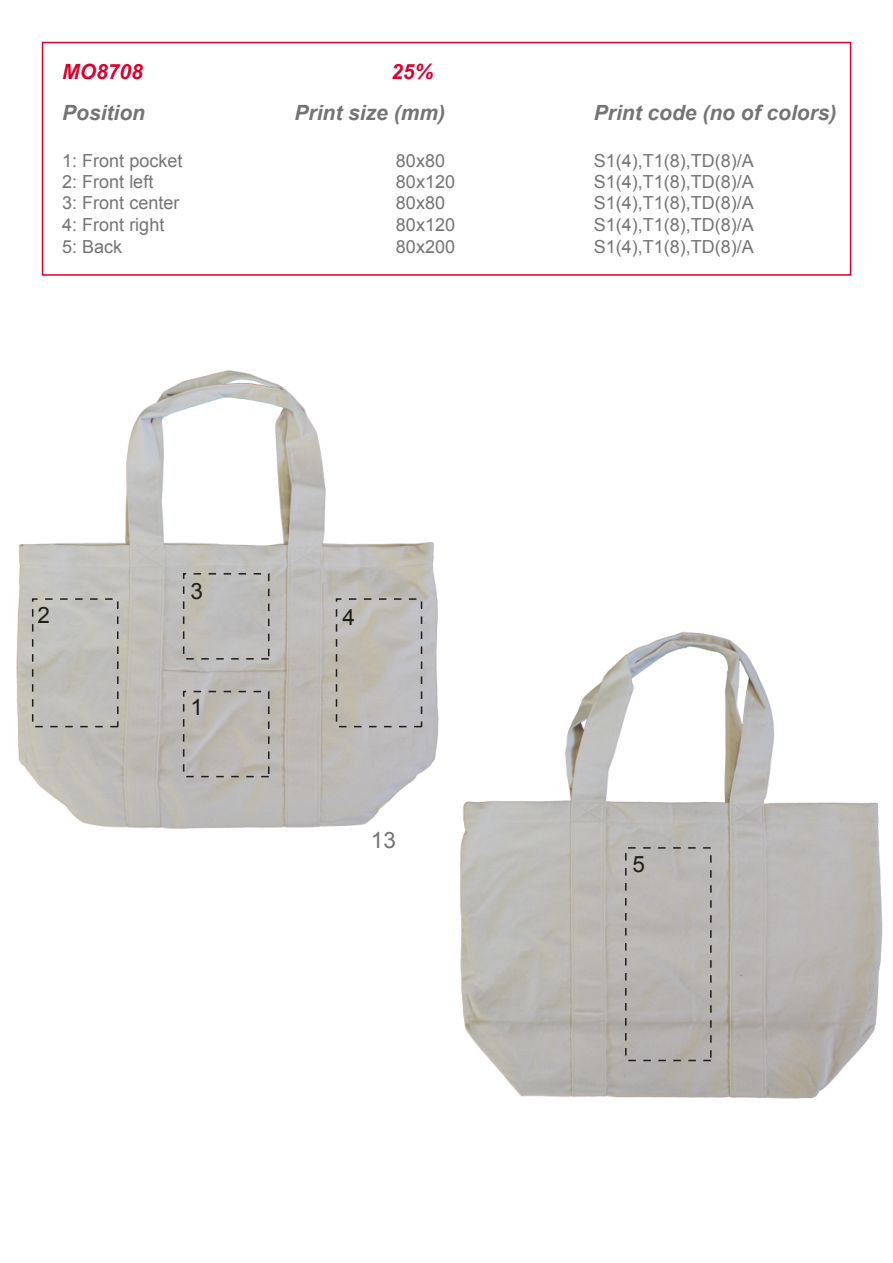
<style>
.page{position:relative;width:893px;height:1263px;background:#fff}
.page>*{position:absolute;margin:0;border:0;box-sizing:border-box;transform-origin:0 0}
.t1{font:22.5px "Arial";color:#1d1d1b}
.t2{font:22.5px "Arial";color:#747476}
.t3{font:italic 700 21px "Arial";color:#747476}
.t4{font:italic 700 21px "Arial";color:#dc002e}
.t5{font:18px/21.6px "Arial";color:#747476}
</style>
<div class="page">
<div style="left:42px;top:42px;width:809px;height:234px;border:2px solid #dc002e"></div>
<img style="left:460px;top:632px;width:423px;height:467px">
<img style="left:16px;top:370px;width:423px;height:459px">
<div style="left:32px;top:598px;width:86px;height:129px;border:2px dashed #1d1d1b"></div>
<div style="left:336px;top:598px;width:86px;height:129px;border:2px dashed #1d1d1b"></div>
<div style="left:183px;top:573px;width:86px;height:87px;border:2px dashed #1d1d1b"></div>
<div style="left:183px;top:691px;width:86px;height:86px;border:2px dashed #1d1d1b"></div>
<div style="left:625px;top:847px;width:86px;height:214px;border:2px dashed #1d1d1b"></div>
<p class="t4" style="left:62px;top:57px;width:82px">MO8708</p>
<p class="t4" style="left:391px;top:57px;width:44px">25%</p>
<p class="t3" style="left:62px;top:99px;width:84px">Position</p>
<p class="t3" style="left:294px;top:99px;width:152px">Print size (mm)</p>
<p class="t3" style="left:594px;top:99px;width:244px">Print code (no of colors)</p>
<p class="t5" style="left:62px;top:150px;width:122px">1: Front pocket</p>
<p class="t5" style="left:396px;top:150px;width:51px">80x80</p>
<p class="t5" style="left:594px;top:150px;width:162px">S1(4),T1(8),TD(8)/A</p>
<p class="t5" style="left:62px;top:171px;width:119px">2: Front left<br>3: Front center<br>4: Front right<br>5: Back</p>
<p class="t5" style="left:396px;top:171px;width:61px">80x120<br>80x80<br>80x120<br>80x200</p>
<p class="t5" style="left:594px;top:171px;width:162px;text-align:justify">S1(4),T1(8),TD(8)/A S1(4),T1(8),TD(8)/A S1(4),T1(8),TD(8)/A S1(4),T1(8),TD(8)/A</p>
<p class="t1" style="left:37px;top:599px;width:14px">2</p>
<p class="t1" style="left:190px;top:576px;width:14px">3</p>
<p class="t1" style="left:190px;top:691px;width:14px">1</p>
<p class="t1" style="left:342px;top:602px;width:14px">4</p>
<p class="t2" style="left:371px;top:824px;width:27px">13</p>
<p class="t1" style="left:632px;top:849px;width:14px">5</p>
</div>
